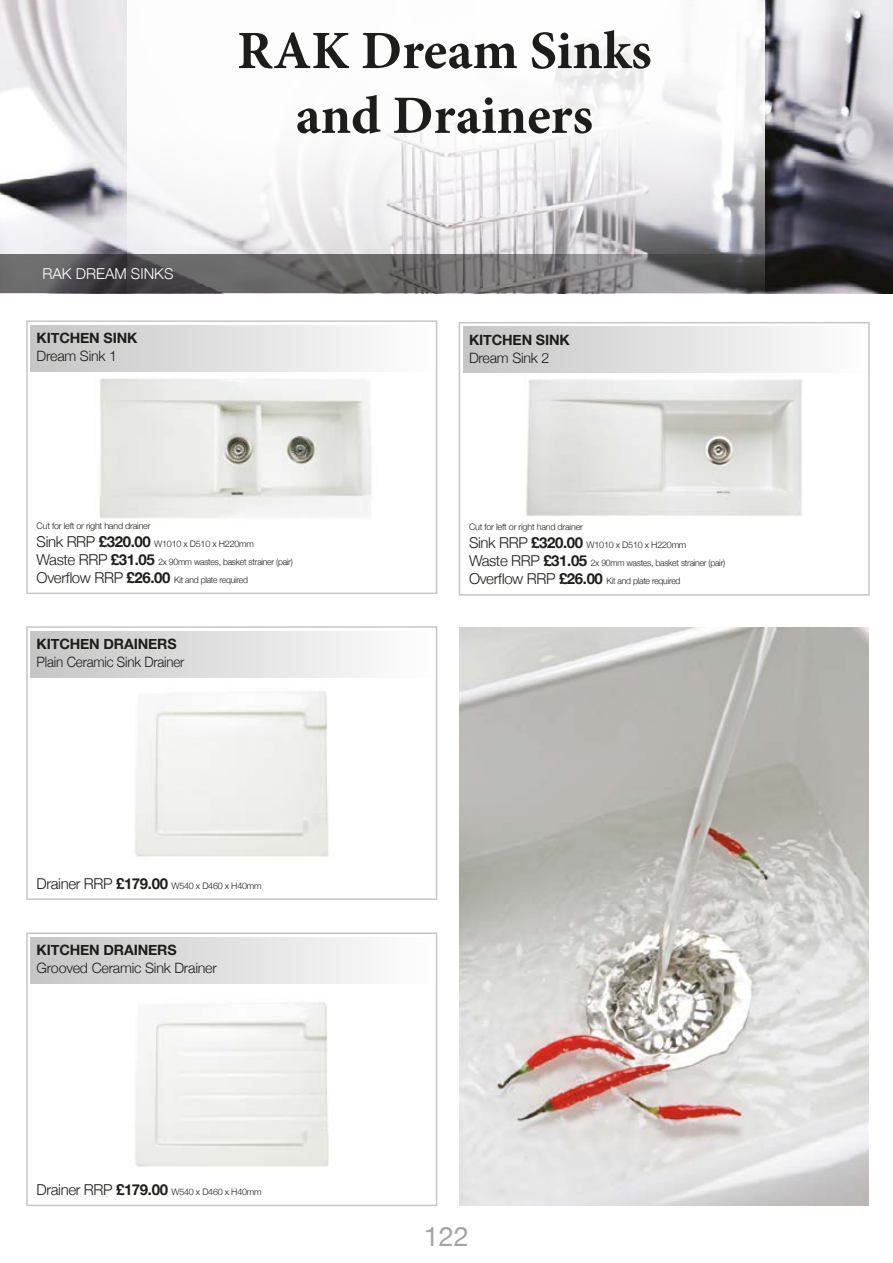
<style>
.page{position:relative;width:893px;height:1263px;background:#fff}
.page>*{position:absolute;margin:0;border:0;box-sizing:border-box;transform-origin:0 0}
.t1{font:700 54px/64.8px "Minion Pro";color:#1d1d1b;text-align:center}
.t2{font:27px "Helvetica Neue";color:#a2a3a7}
.t3{font:300 15px "Helvetica Neue";color:#fff}
.t4{font:700 14.25px "Helvetica Neue";letter-spacing:-.01em;color:#1d1d1b}
.t5{font:300 14.25px "Helvetica Neue";letter-spacing:-.015em;color:#1d1d1b}
.t6{font:300 14.25px "Helvetica Neue";letter-spacing:-.015em;color:#1d1d1b;scale:.94 1}
.t7{font:300 9px/18px "Helvetica Neue";letter-spacing:-.025em;color:#1d1d1b}
.s1{font-size:15px}
.s2{font-weight:700;font-size:15px}
</style>
<div class="page">
<img style="left:0;top:0;width:893px;height:255px">
<svg style="left:128px;top:0;width:637px;height:294px"></svg>
<svg style="left:0;top:255px;width:893px;height:38px;background:#5f5d5e"></svg>
<img style="left:459px;top:627px;width:410px;height:578px">
<div style="left:459px;top:322px;width:411px;height:274px;border:2px solid #c6c6c6"></div>
<div style="left:26px;top:626px;width:411px;height:274px;border:2px solid #c6c6c6"></div>
<div style="left:26px;top:932px;width:411px;height:274px;border:2px solid #c6c6c6"></div>
<div style="left:463px;top:326px;width:405px;height:47px;background:linear-gradient(to right,#c5c5c5,#fefefe)"></div>
<div style="left:31px;top:631px;width:403px;height:46px;background:linear-gradient(to right,#c6c6c6,#fefefe)"></div>
<div style="left:31px;top:937px;width:403px;height:47px;background:linear-gradient(to right,#c6c6c6,#fefefe)"></div>
<div style="left:26px;top:320px;width:411px;height:274px;border:2px solid #c6c6c6"></div>
<div style="left:31px;top:325px;width:403px;height:47px;background:linear-gradient(to right,#c6c6c6,#fefefe)"></div>
<img style="left:99px;top:378px;width:273px;height:141px">
<img style="left:526px;top:379px;width:276px;height:138px">
<img style="left:134px;top:691px;width:195px;height:166px">
<img style="left:135px;top:1002px;width:194px;height:165px">
<h3 class="t3" style="left:43px;top:262px;width:132px">RAK DREAM SINKS</h3>
<h3 class="t4" style="left:37px;top:327px;width:102px">KITCHEN SINK</h3>
<h3 class="t5" style="left:37px;top:344px;width:82px">Dream Sink 1</h3>
<h1 class="t1" style="left:237px;top:18px;width:416px">RAK Dream Sinks and Drainers</h1>
<h3 class="t4" style="left:469px;top:328px;width:102px">KITCHEN SINK</h3>
<h3 class="t5" style="left:469px;top:346px;width:82px">Dream Sink 2</h3>
<p class="t7" style="left:37px;top:516px;width:258px">Cut for left or right hand drainer<br><span class="s1">Sink RRP</span> <span class="s2">£320.00</span> W1010 x D510 x H220mm <span class="s1">Waste RRP</span> <span class="s2">£31.05</span> 2x 90mm wastes, basket strainer (pair)<br><span class="s1">Overflow RRP</span> <span class="s2">£26.00</span> Kit and plate required</p>
<h3 class="t4" style="left:37px;top:633px;width:142px">KITCHEN DRAINERS</h3>
<h3 class="t6" style="left:37px;top:650px;width:159px">Plain Ceramic Sink Drainer</h3>
<p class="t7" style="left:37px;top:876px;width:227px"><span class="s1">Drainer RRP</span> <span class="s2">£179.00</span> W540 x D460 x H40mm</p>
<h3 class="t4" style="left:37px;top:939px;width:142px">KITCHEN DRAINERS</h3>
<h3 class="t5" style="left:37px;top:956px;width:182px">Grooved Ceramic Sink Drainer</h3>
<p class="t7" style="left:37px;top:1182px;width:227px"><span class="s1">Drainer RRP</span> <span class="s2">£179.00</span> W540 x D460 x H40mm</p>
<p class="t7" style="left:469px;top:517px;width:258px">Cut for left or right hand drainer<br><span class="s1">Sink RRP</span> <span class="s2">£320.00</span> W1010 x D510 x H220mm <span class="s1">Waste RRP</span> <span class="s2">£31.05</span> 2x 90mm wastes, basket strainer (pair)<br><span class="s1">Overflow RRP</span> <span class="s2">£26.00</span> Kit and plate required</p>
<h2 class="t2" style="left:424px;top:1217px;width:47px">122</h2>
</div>
